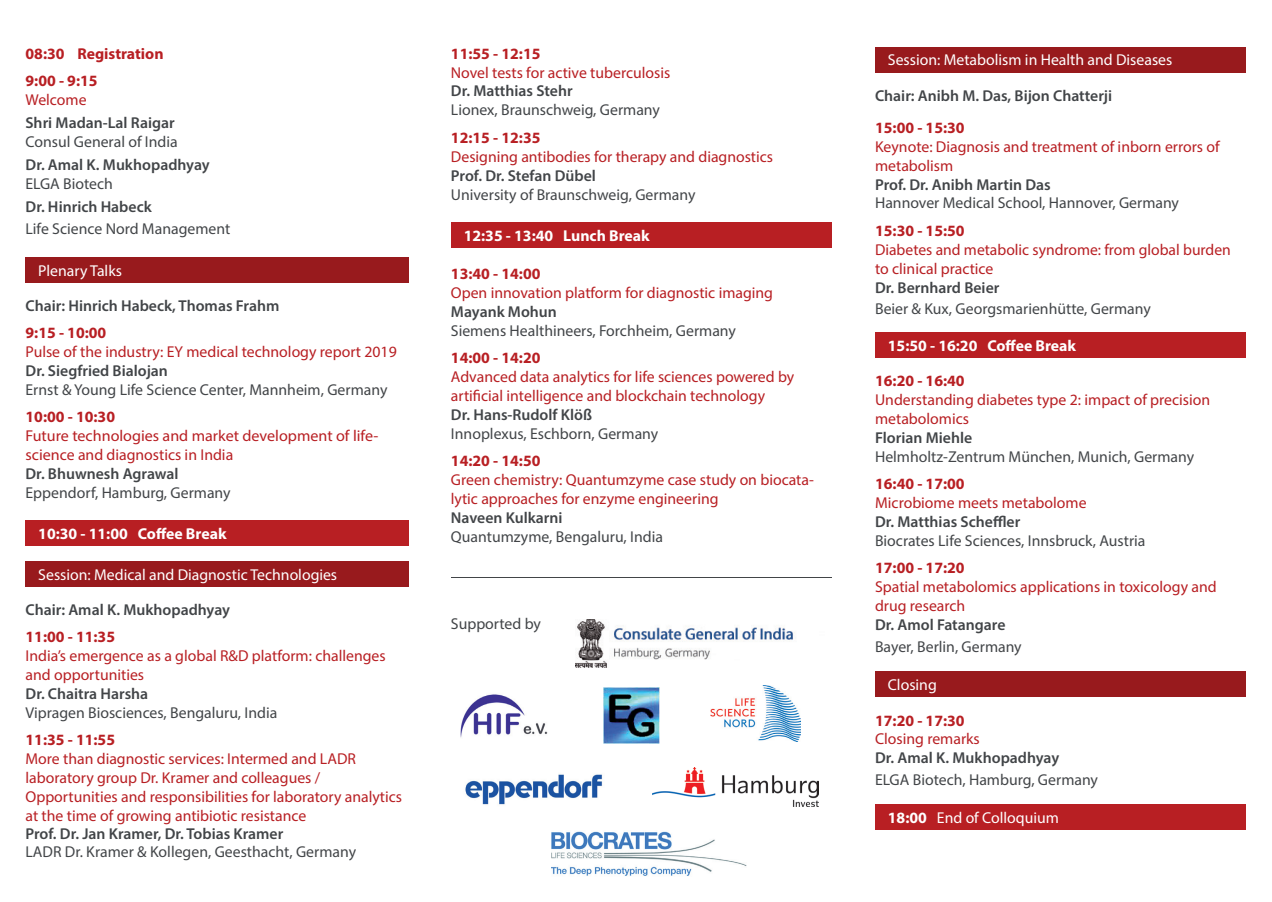
<style>
.page{position:relative;width:1272px;height:902px;background:#fff}
.page>*{position:absolute;margin:0;border:0;box-sizing:border-box;transform-origin:0 0}
.t1{font:15.75px/18.9px "Myriad Pro";color:#b81f23}
.t2{font:15.75px "Myriad Pro";color:#424548}
.t3{font:600 15.75px "Myriad Pro";color:#424548}
.t4{font:700 15.75px/27.5px "Myriad Pro";color:#b81f23}
.t5{font:15.75px "Myriad Pro";color:#fff}
.t6{font:700 15.75px "Myriad Pro";color:#fff}
.s1{font-weight:700}
</style>
<div class="page">
<div style="left:26px;top:257px;width:383px;height:26px;background:#981a1d"></div>
<div style="left:26px;top:520px;width:383px;height:25px;background:#b81f23"></div>
<div style="left:26px;top:561px;width:383px;height:26px;background:#981a1d"></div>
<div style="left:451px;top:222px;width:380px;height:26px;background:#b81f23"></div>
<div style="left:875px;top:47px;width:370px;height:25px;background:#981a1d"></div>
<div style="left:875px;top:332px;width:370px;height:25px;background:#b81f23"></div>
<div style="left:875px;top:671px;width:370px;height:25px;background:#981a1d"></div>
<div style="left:875px;top:804px;width:370px;height:25px;background:#b81f23"></div>
<img style="left:575px;top:619px;width:220px;height:48px">
<img style="left:460px;top:694px;width:87px;height:44px">
<img style="left:603px;top:687px;width:57px;height:56px">
<img style="left:710px;top:685px;width:90px;height:56px">
<img style="left:465px;top:774px;width:138px;height:31px">
<img style="left:551px;top:831px;width:196px;height:45px">
<hr style="left:451px;top:577px;width:380px;height:1px;background:#424548">
<img style="left:652px;top:767px;width:166px;height:39px">
<p class="t4" style="left:26px;top:39px;width:140px">08:30 Registration<br>9:00 - 9:15</p>
<p class="t1" style="left:26px;top:90px;width:63px">Welcome</p>
<p class="t3" style="left:26px;top:113px;width:151px">Shri Madan-Lal Raigar</p>
<p class="t2" style="left:26px;top:132px;width:154px">Consul General of India</p>
<p class="t3" style="left:26px;top:155px;width:186px">Dr. Amal K. Mukhopadhyay</p>
<p class="t2" style="left:26px;top:174px;width:89px">ELGA Biotech</p>
<p class="t3" style="left:26px;top:197px;width:128px">Dr. Hinrich Habeck</p>
<p class="t2" style="left:26px;top:219px;width:206px">Life Science Nord Management</p>
<p class="t5" style="left:38px;top:261px;width:85px">Plenary Talks</p>
<p class="t3" style="left:26px;top:295px;width:255px">Chair: Hinrich Habeck, Thomas Frahm</p>
<p class="t4" style="left:26px;top:318px;width:82px">9:15 - 10:00</p>
<p class="t1" style="left:26px;top:342px;width:373px">Pulse of the industry: EY medical technology report 2019</p>
<p class="t3" style="left:26px;top:360px;width:144px">Dr. Siegfried Bialojan</p>
<p class="t2" style="left:26px;top:380px;width:363px">Ernst &amp; Young Life Science Center, Mannheim, Germany</p>
<p class="t4" style="left:26px;top:402px;width:91px">10:00 - 10:30</p>
<p class="t1" style="left:26px;top:426px;width:354px">Future technologies and market development of life&shy;science and diagnostics in India</p>
<p class="t3" style="left:26px;top:463px;width:155px">Dr. Bhuwnesh Agrawal</p>
<p class="t2" style="left:26px;top:483px;width:207px">Eppendorf, Hamburg, Germany</p>
<p class="t6" style="left:38px;top:523px;width:190px">10:30 - 11:00 Coffee Break</p>
<p class="t5" style="left:38px;top:565px;width:300px">Session: Medical and Diagnostic Technologies</p>
<p class="t3" style="left:26px;top:599px;width:206px">Chair: Amal K. Mukhopadhyay</p>
<p class="t4" style="left:26px;top:622px;width:91px">11:00 - 11:35</p>
<p class="t1" style="left:26px;top:646px;width:362px">India’s emergence as a global R&amp;D platform: challenges and opportunities</p>
<p class="t3" style="left:26px;top:683px;width:124px">Dr. Chaitra Harsha</p>
<p class="t2" style="left:26px;top:703px;width:253px">Vipragen Biosciences, Bengaluru, India</p>
<p class="t4" style="left:26px;top:725px;width:91px">11:35 - 11:55</p>
<p class="t1" style="left:26px;top:749px;width:378px">More than diagnostic services: Intermed and LADR laboratory group Dr. Kramer and colleagues / Opportunities and responsibilities for laboratory analytics at the time of growing antibiotic resistance</p>
<p class="t3" style="left:26px;top:823px;width:259px">Prof. Dr. Jan Kramer, Dr. Tobias Kramer</p>
<p class="t2" style="left:26px;top:842px;width:332px">LADR Dr. Kramer &amp; Kollegen, Geesthacht, Germany</p>
<p class="t4" style="left:451px;top:39px;width:91px">11:55 - 12:15</p>
<p class="t1" style="left:451px;top:63px;width:221px">Novel tests for active tuberculosis</p>
<p class="t3" style="left:451px;top:81px;width:123px">Dr. Matthias Stehr</p>
<p class="t2" style="left:451px;top:100px;width:210px">Lionex, Braunschweig, Germany</p>
<p class="t4" style="left:451px;top:123px;width:91px">12:15 - 12:35</p>
<p class="t1" style="left:451px;top:147px;width:324px">Designing antibodies for therapy and diagnostics</p>
<p class="t3" style="left:451px;top:165px;width:146px">Prof. Dr. Stefan Dübel</p>
<p class="t2" style="left:451px;top:184px;width:246px">University of Braunschweig, Germany</p>
<p class="t6" style="left:463px;top:225px;width:187px">12:35 - 13:40 Lunch Break</p>
<p class="t4" style="left:451px;top:259px;width:91px">13:40 - 14:00</p>
<p class="t1" style="left:451px;top:283px;width:323px">Open innovation platform for diagnostic imaging</p>
<p class="t3" style="left:451px;top:301px;width:107px">Mayank Mohun</p>
<p class="t2" style="left:451px;top:320px;width:286px">Siemens Healthineers, Forchheim, Germany</p>
<p class="t4" style="left:451px;top:343px;width:91px">14:00 - 14:20</p>
<p class="t1" style="left:451px;top:367px;width:345px">Advanced data analytics for life sciences powered by artificial intelligence and blockchain technology</p>
<p class="t3" style="left:451px;top:404px;width:143px">Dr. Hans-Rudolf Klöß</p>
<p class="t2" style="left:451px;top:423px;width:209px">Innoplexus, Eschborn, Germany</p>
<p class="t4" style="left:451px;top:446px;width:91px">14:20 - 14:50</p>
<p class="t1" style="left:451px;top:470px;width:364px">Green chemistry: Quantumzyme case study on biocata&shy;lytic approaches for enzyme engineering</p>
<p class="t3" style="left:451px;top:507px;width:113px">Naveen Kulkarni</p>
<p class="t2" style="left:451px;top:526px;width:213px">Quantumzyme, Bengaluru, India</p>
<p class="t2" style="left:451px;top:613px;width:92px">Supported by</p>
<p class="t5" style="left:887px;top:50px;width:286px">Session: Metabolism in Health and Diseases</p>
<p class="t3" style="left:875px;top:86px;width:239px">Chair: Anibh M. Das, Bijon Chatterji</p>
<p class="t4" style="left:875px;top:113px;width:91px">15:00 - 15:30</p>
<p class="t1" style="left:875px;top:137px;width:346px">Keynote: Diagnosis and treatment of inborn errors of metabolism</p>
<p class="t3" style="left:875px;top:174px;width:177px">Prof. Dr. Anibh Martin Das</p>
<p class="t2" style="left:875px;top:193px;width:305px">Hannover Medical School, Hannover, Germany</p>
<p class="t4" style="left:875px;top:216px;width:91px">15:30 - 15:50</p>
<p class="t1" style="left:875px;top:240px;width:357px">Diabetes and metabolic syndrome: from global burden to clinical practice</p>
<p class="t3" style="left:875px;top:277px;width:126px">Dr. Bernhard Beier</p>
<p class="t2" style="left:875px;top:299px;width:277px">Beier &amp; Kux, Georgsmarienhütte, Germany</p>
<p class="t6" style="left:887px;top:335px;width:190px">15:50 - 16:20 Coffee Break</p>
<p class="t4" style="left:875px;top:366px;width:91px">16:20 - 16:40</p>
<p class="t1" style="left:875px;top:390px;width:337px">Understanding diabetes type 2: impact of precision metabolomics</p>
<p class="t3" style="left:875px;top:427px;width:99px">Florian Miehle</p>
<p class="t2" style="left:875px;top:447px;width:320px">Helmholtz-Zentrum München, Munich, Germany</p>
<p class="t4" style="left:875px;top:469px;width:91px">16:40 - 17:00</p>
<p class="t1" style="left:875px;top:493px;width:213px">Microbiome meets metabolome</p>
<p class="t3" style="left:875px;top:511px;width:147px">Dr. Matthias Scheffler</p>
<p class="t2" style="left:875px;top:531px;width:272px">Biocrates Life Sciences, Innsbruck, Austria</p>
<p class="t4" style="left:875px;top:554px;width:91px">17:00 - 17:20</p>
<p class="t1" style="left:875px;top:577px;width:343px">Spatial metabolomics applications in toxicology and drug research</p>
<p class="t3" style="left:875px;top:614px;width:132px">Dr. Amol Fatangare</p>
<p class="t2" style="left:875px;top:636px;width:148px">Bayer, Berlin, Germany</p>
<p class="t5" style="left:887px;top:674px;width:50px">Closing</p>
<p class="t4" style="left:875px;top:706px;width:91px">17:20 - 17:30</p>
<p class="t1" style="left:875px;top:729px;width:106px">Closing remarks</p>
<p class="t3" style="left:875px;top:748px;width:186px">Dr. Amal K. Mukhopadhyay</p>
<p class="t2" style="left:875px;top:769px;width:224px">ELGA Biotech, Hamburg, Germany</p>
<p class="t5" style="left:887px;top:807px;width:173px"><span class="s1">18:00</span> End of Colloquium</p>
</div>
